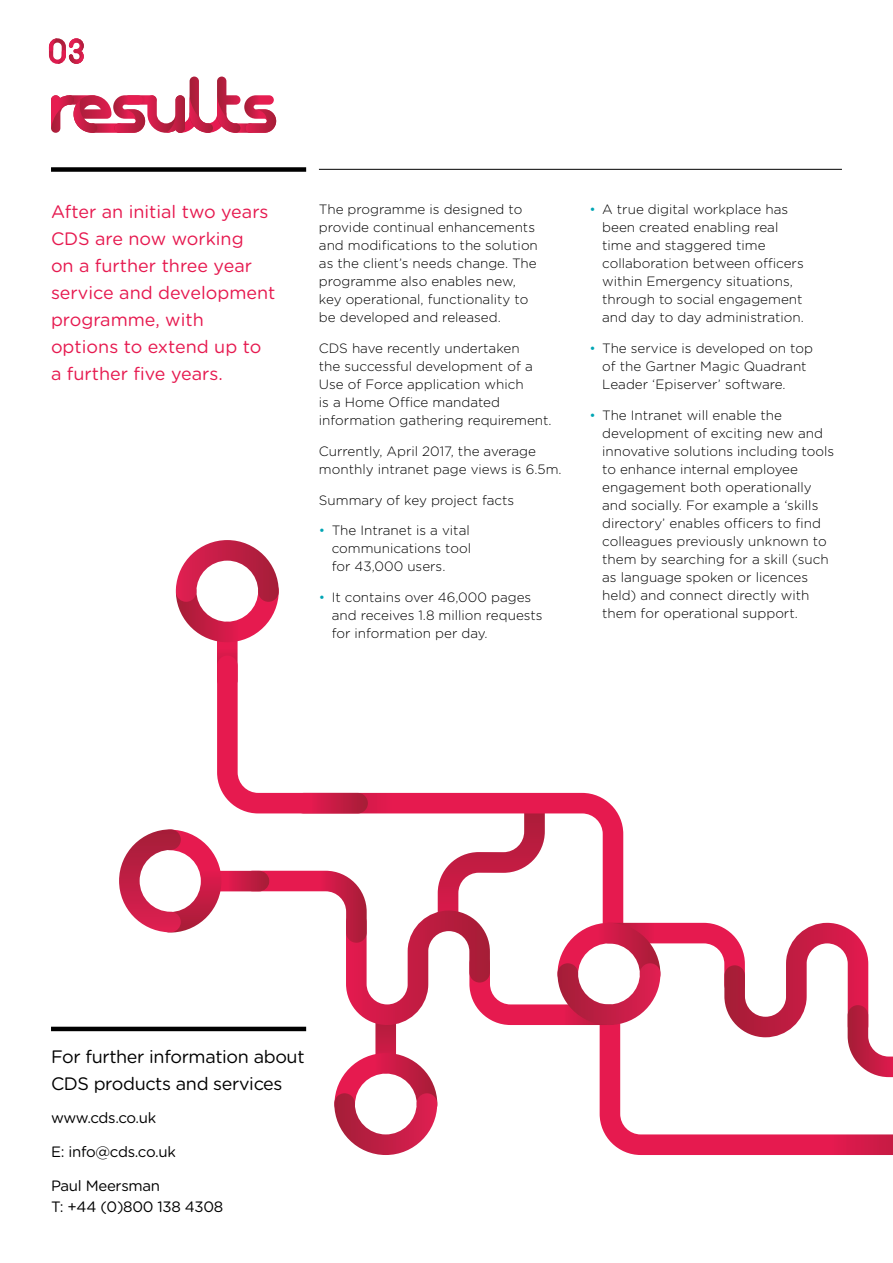
<style>
.page{position:relative;width:893px;height:1263px;background:#fff}
.page>*{position:absolute;margin:0;border:0;box-sizing:border-box;transform-origin:0 0}
.t1{font:18px/27px "Gotham Rounded";color:#e6194f}
.t2{font:18px/27px "Gotham Rounded";letter-spacing:-.02em;color:#000}
.t3{font:15px/21px "Gotham Rounded";letter-spacing:-.02em;color:#000}
.t4{font:300 13.5px/18px "Gotham Rounded";color:#000}
.s1{color:#00a5b4}
</style>
<div class="page">
<svg style="left:51px;top:77px;width:225px;height:56px"></svg>
<hr style="left:319px;top:169px;width:523px;height:1px;background:#000">
<div style="left:51px;top:167px;width:255px;height:5px;background:#000"></div>
<hr style="left:51px;top:1027px;width:255px;height:4px;background:#000">
<svg style="left:49px;top:38px;width:35px;height:26px"></svg>
<div style="left:217px;top:622px;width:21px;height:68px;background:#e51a4e;border-radius:10px"></div>
<svg style="left:176px;top:540px;width:103px;height:102px"></svg>
<svg style="left:119px;top:655px;width:774px;height:500px"></svg>
<h1 class="t1" style="left:51px;top:197px;width:226px">After an initial two years<br>CDS are now working<br>on a further three year service and development programme, with options to extend up to a further five years.</h1>
<p class="t4" style="left:319px;top:200px;width:220px">The programme is designed to provide continual enhancements and modifications to the solution as the client’s needs change. The programme also enables new, key operational, functionality to be developed and released.</p>
<p class="t4" style="left:319px;top:339px;width:234px">CDS have recently undertaken<br>the successful development of a<br>Use of Force application which<br>is a Home Office mandated information gathering requirement.</p>
<p class="t4" style="left:319px;top:441px;width:244px">Currently, April 2017, the average monthly intranet page views is 6.5m.</p>
<p class="t4" style="left:319px;top:490px;width:197px">Summary of key project facts</p>
<p class="t4" style="left:332px;top:521px;width:141px;text-align:justify;text-indent:-13px"><span class="s1">•</span> The Intranet is a vital communications tool for 43,000 users.</p>
<p class="t4" style="left:332px;top:588px;width:212px;text-indent:-13px"><span class="s1">•</span> It contains over 46,000 pages and receives 1.8 million requests for information per day.</p>
<p class="t4" style="left:602px;top:200px;width:203px;text-indent:-13px"><span class="s1">•</span> A true digital workplace has been created enabling real time and staggered time collaboration between officers within Emergency situations, through to social engagement and day to day administration.</p>
<p class="t4" style="left:602px;top:339px;width:212px;text-indent:-13px"><span class="s1">•</span> The service is developed on top of the Gartner Magic Quadrant<br>Leader ‘Episerver’ software.</p>
<p class="t4" style="left:602px;top:405px;width:233px;text-indent:-13px"><span class="s1">•</span> The Intranet will enable the development of exciting new and innovative solutions including tools to enhance internal employee engagement both operationally and socially. For example a ‘skills directory’ enables officers to find colleagues previously unknown to them by searching for a skill (such as language spoken or licences held) and connect directly with them for operational support.</p>
<h1 class="t2" style="left:51px;top:1042px;width:255px">For further information about<br>CDS products and services</h1>
<p class="t3" style="left:51px;top:1107px;width:107px">www.cds.co.uk</p>
<p class="t3" style="left:51px;top:1141px;width:126px">E: info@cds.co.uk</p>
<p class="t3" style="left:51px;top:1174px;width:174px">Paul Meersman<br>T: +44 (0)800 138 4308</p>
</div>
